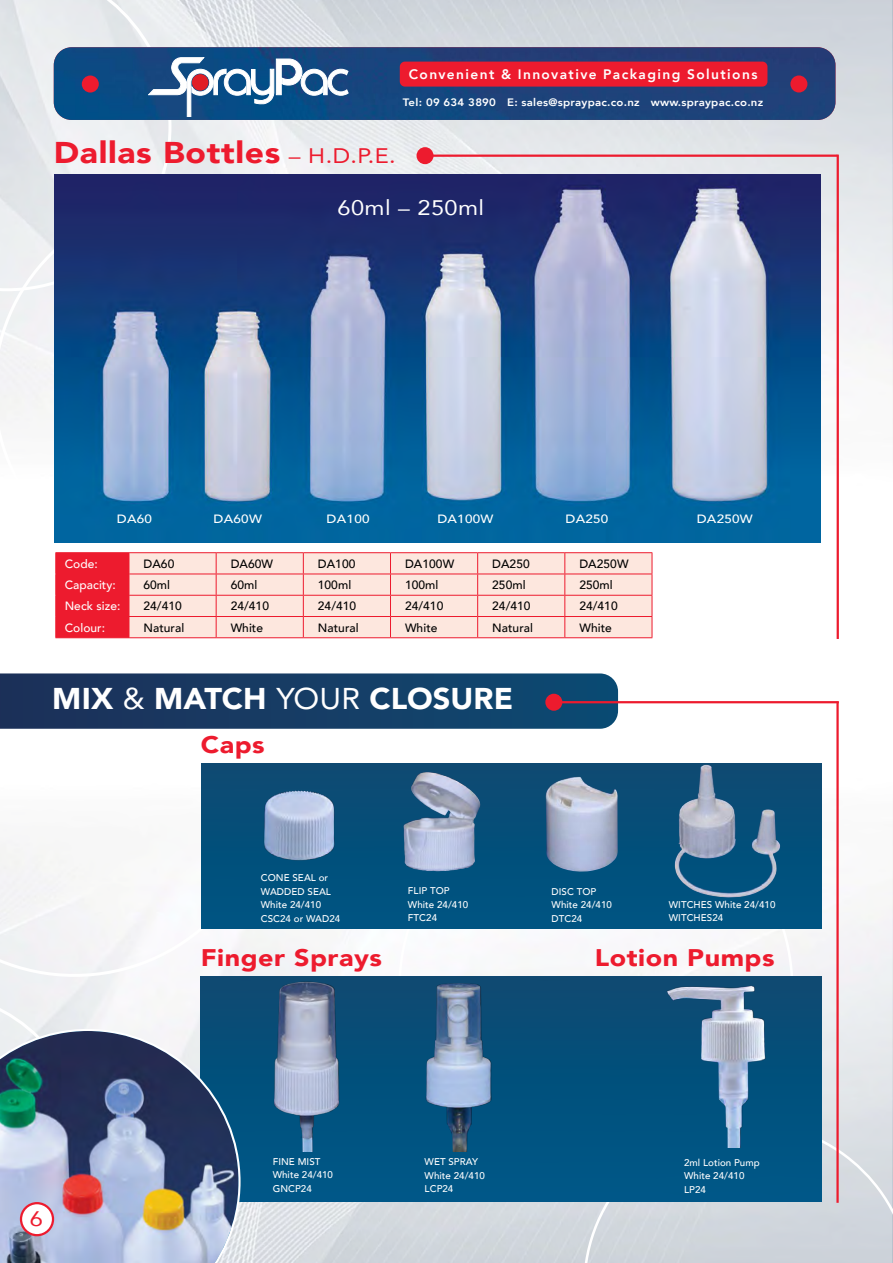
<style>
.page{position:relative;width:893px;height:1263px;background:#fff}
.page>*{position:absolute;margin:0;border:0;box-sizing:border-box;transform-origin:0 0}
.t1{font:900 30px "Avenir";letter-spacing:.02em;color:#ed1b2e;scale:1.12 1}
.t2{font:900 30px "Avenir";color:#fff}
.t3{font:900 24px "Avenir";letter-spacing:.02em;color:#ed1b2e;scale:1.12 1}
.t4{font:21px "Avenir";letter-spacing:.02em;color:#fff;scale:1.12 1}
.t5{font:21px "Avenir";color:#ed1b2e;scale:1.12 1}
.t6{font:800 13.8px "Avenir";letter-spacing:.105em;color:#fff}
.t7{font:500 12px "Avenir";letter-spacing:.005em;color:#000}
.t8{font:500 12px "Avenir";letter-spacing:.02em;color:#fff;scale:1.12 1}
.t9{font:500 12px "Avenir";letter-spacing:.02em;color:#fff}
.t10{font:800 10.8px "Avenir";letter-spacing:.02em;color:#fff;scale:1.06 1}
.t11{font:500 9.75px/13.5px "Avenir";letter-spacing:.005em;color:#fff}
.s1{font-weight:400;font-size:21px}
.s2{font-weight:400}
</style>
<div class="page">
<img style="left:0;top:779px;width:893px;height:484px">
<div style="left:0;top:991px;width:86px;height:38px;background:#edeff1"></div>
<svg style="left:0;top:638px;width:272px;height:339px"></svg>
<svg style="left:583px;top:1122px;width:310px;height:141px;background:#cfd5dc"></svg>
<img style="left:171px;top:0;width:722px;height:485px">
<svg style="left:0;top:0;width:171px;height:197px"></svg>
<svg style="left:0;top:197px;width:377px;height:346px"></svg>
<img style="left:201px;top:763px;width:620px;height:166px">
<img style="left:200px;top:976px;width:621px;height:226px">
<svg style="left:0;top:1029px;width:241px;height:234px;background:#75839b"></svg>
<div style="left:21px;top:1203px;width:32px;height:32px;background:#fff;border-radius:50%"></div>
<div style="left:20px;top:1202px;width:34px;height:34px;border:2px solid #ed1b2e;border-radius:50%"></div>
<img style="left:55px;top:174px;width:765px;height:368px">
<img style="left:403px;top:772px;width:72px;height:99px">
<img style="left:545px;top:777px;width:73px;height:95px">
<img style="left:408px;top:980px;width:95px;height:172px">
<img style="left:250px;top:782px;width:100px;height:91px">
<img style="left:260px;top:970px;width:88px;height:182px">
<img style="left:662px;top:973px;width:111px;height:174px">
<hr style="left:419px;top:155px;width:418px;height:2px;background:#ed1b2e">
<hr style="left:837px;top:155px;width:2px;height:484px;background:#ed1b2e">
<div style="left:418px;top:148px;width:14px;height:15px;background:#ed1b2e;border-radius:50%"></div>
<div style="left:416px;top:147px;width:18px;height:17px;border:2px solid #ed1b2e;border-radius:50%"></div>
<img style="left:54px;top:47px;width:781px;height:73px">
<div style="left:83px;top:77px;width:15px;height:14px;background:#ed1b2e;border-radius:50%"></div>
<div style="left:82px;top:76px;width:17px;height:17px;border:2px solid #ed1b2e;border-radius:50%"></div>
<div style="left:791px;top:77px;width:15px;height:14px;background:#ed1b2e;border-radius:50%"></div>
<div style="left:790px;top:75px;width:17px;height:17px;border:2px solid #ed1b2e;border-radius:50%"></div>
<svg style="left:148px;top:58px;width:200px;height:58px"></svg>
<div style="left:400px;top:62px;width:367px;height:25px;background:#ed1b2e;border-radius:5px"></div>
<svg style="left:0;top:673px;width:618px;height:56px;background:#193f67"></svg>
<hr style="left:556px;top:701px;width:283px;height:2px;background:#ed1b2e">
<hr style="left:836px;top:702px;width:3px;height:501px;background:#ed1b2e">
<div style="left:546px;top:695px;width:15px;height:15px;background:#ed1b2e;border-radius:50%"></div>
<div style="left:545px;top:694px;width:17px;height:17px;border:2px solid #ed1b2e;border-radius:50%"></div>
<img style="left:673px;top:765px;width:107px;height:134px">
<hr style="left:55px;top:552px;width:74px;height:1px;background:#ed1b2e">
<hr style="left:129px;top:552px;width:87px;height:1px;background:#ed1b2e">
<hr style="left:216px;top:552px;width:87px;height:1px;background:#ed1b2e">
<hr style="left:303px;top:552px;width:87px;height:1px;background:#ed1b2e">
<hr style="left:390px;top:552px;width:88px;height:1px;background:#ed1b2e">
<hr style="left:478px;top:552px;width:87px;height:1px;background:#ed1b2e">
<hr style="left:565px;top:552px;width:87px;height:1px;background:#ed1b2e">
<svg style="left:55px;top:553px;width:598px;height:85px;background:#fac4c0"></svg>
<hr style="left:55px;top:637px;width:74px;height:1px;background:#ed1b2e">
<hr style="left:129px;top:637px;width:87px;height:1px;background:#ed1b2e">
<hr style="left:216px;top:637px;width:87px;height:1px;background:#ed1b2e">
<hr style="left:303px;top:637px;width:87px;height:1px;background:#ed1b2e">
<hr style="left:390px;top:637px;width:88px;height:1px;background:#ed1b2e">
<hr style="left:478px;top:637px;width:87px;height:1px;background:#ed1b2e">
<hr style="left:565px;top:637px;width:87px;height:1px;background:#ed1b2e">
<h3 class="t6" style="left:409px;top:64px;width:350px">Convenient &amp; Innovative Packaging Solutions</h3>
<p class="t10" style="left:403px;top:94px;width:341px">Tel: 09 634 3890 E: sales@spraypac.co.nz www.spraypac.co.nz</p>
<h1 class="t1" style="left:54px;top:127px;width:307px">Dallas Bottles <span class="s1">– H.D.P.E.</span></h1>
<h3 class="t4" style="left:337px;top:191px;width:133px">60ml – 250ml</h3>
<p class="t8" style="left:117px;top:508px;width:33px">DA60</p>
<p class="t8" style="left:214px;top:508px;width:45px">DA60W</p>
<p class="t8" style="left:327px;top:508px;width:40px">DA100</p>
<p class="t8" style="left:437px;top:508px;width:52px">DA100W</p>
<p class="t8" style="left:565px;top:508px;width:40px">DA250</p>
<p class="t8" style="left:697px;top:508px;width:52px">DA250W</p>
<p class="t9" style="left:65px;top:553px;width:35px">Code:</p>
<p class="t7" style="left:143px;top:553px;width:32px">DA60</p>
<p class="t7" style="left:231px;top:553px;width:44px">DA60W</p>
<p class="t7" style="left:318px;top:553px;width:39px">DA100</p>
<p class="t7" style="left:405px;top:553px;width:51px">DA100W</p>
<p class="t7" style="left:492px;top:553px;width:39px">DA250</p>
<p class="t7" style="left:579px;top:553px;width:51px">DA250W</p>
<p class="t9" style="left:65px;top:574px;width:53px">Capacity:</p>
<p class="t7" style="left:143px;top:574px;width:28px">60ml</p>
<p class="t7" style="left:231px;top:574px;width:28px">60ml</p>
<p class="t7" style="left:318px;top:574px;width:35px">100ml</p>
<p class="t7" style="left:405px;top:574px;width:35px">100ml</p>
<p class="t7" style="left:492px;top:574px;width:35px">250ml</p>
<p class="t7" style="left:579px;top:574px;width:35px">250ml</p>
<p class="t9" style="left:65px;top:596px;width:57px">Neck size:</p>
<p class="t7" style="left:144px;top:596px;width:40px">24/410</p>
<p class="t7" style="left:231px;top:596px;width:40px">24/410</p>
<p class="t7" style="left:318px;top:596px;width:40px">24/410</p>
<p class="t7" style="left:405px;top:596px;width:40px">24/410</p>
<p class="t7" style="left:492px;top:596px;width:40px">24/410</p>
<p class="t7" style="left:579px;top:596px;width:40px">24/410</p>
<p class="t9" style="left:65px;top:617px;width:42px">Colour:</p>
<p class="t7" style="left:144px;top:617px;width:42px">Natural</p>
<p class="t7" style="left:231px;top:617px;width:34px">White</p>
<p class="t7" style="left:318px;top:617px;width:42px">Natural</p>
<p class="t7" style="left:405px;top:617px;width:34px">White</p>
<p class="t7" style="left:492px;top:617px;width:42px">Natural</p>
<p class="t7" style="left:579px;top:617px;width:34px">White</p>
<h1 class="t2" style="left:52px;top:673px;width:462px">MIX <span class="s2">&amp;</span> MATCH <span class="s2">YOUR</span> CLOSURE</h1>
<h2 class="t3" style="left:201px;top:724px;width:59px">Caps</h2>
<p class="t11" style="left:261px;top:870px;width:81px">CONE SEAL or<br>WADDED SEAL<br>White 24/410<br>CSC24 or WAD24</p>
<p class="t11" style="left:408px;top:884px;width:62px">FLIP TOP<br>White 24/410<br>FTC24</p>
<p class="t11" style="left:552px;top:884px;width:62px">DISC TOP<br>White 24/410<br>DTC24</p>
<p class="t11" style="left:669px;top:897px;width:108px">WITCHES White 24/410<br>WITCHES24</p>
<h2 class="t3" style="left:201px;top:937px;width:163px">Finger Sprays</h2>
<h2 class="t3" style="left:595px;top:937px;width:162px">Lotion Pumps</h2>
<h3 class="t5" style="left:30px;top:1202px;width:13px">6</h3>
<p class="t11" style="left:273px;top:1154px;width:62px">FINE MIST<br>White 24/410<br>GNCP24</p>
<p class="t11" style="left:425px;top:1154px;width:62px">WET SPRAY<br>White 24/410<br>LCP24</p>
<p class="t11" style="left:684px;top:1155px;width:77px">2ml Lotion Pump<br>White 24/410<br>LP24</p>
</div>
